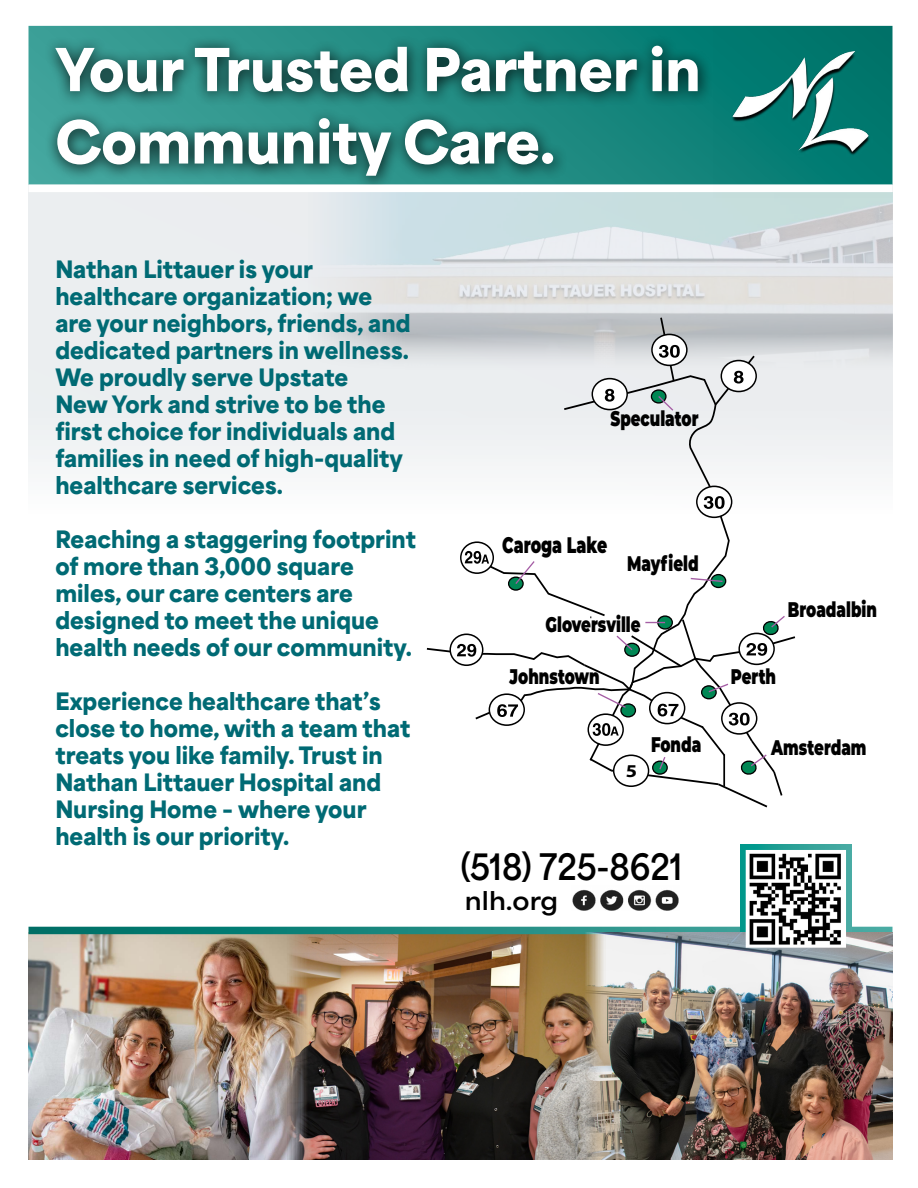
<style>
.page{position:relative;width:918px;height:1188px;background:#fff}
.page>*{position:absolute;margin:0;border:0;box-sizing:border-box;transform-origin:0 0}
.t1{font:900 55.5px/72.4px "Area Normal";color:#fff}
.t2{font:700 34.05px "Area Normal";color:#000;scale:.9 1}
.t3{font:700 23.7px "Area Normal";color:#000;scale:1.12 1}
.t4{font:900 22.5px/27px "Area Normal";color:#006a74}
.t5{font:900 22.5px "Montserrat";color:#000;scale:.69 1}
.t6{font:900 21.15px "Montserrat";color:#000;scale:.71 1}
.t7{font:700 18.15px "Myriad Pro";color:#000;scale:1.13 1}
</style>
<div class="page">
<div style="left:28px;top:192px;width:864px;height:278px;background:#ebeef0"></div>
<svg style="left:28px;top:26px;width:686px;height:159px;background:#2c948c"></svg>
<div style="left:44px;top:34px;width:669px;height:158px;background:#000;opacity:.82"></div>
<img style="left:28px;top:934px;width:258px;height:226px">
<img style="left:286px;top:934px;width:300px;height:226px">
<svg style="left:28px;top:927px;width:864px;height:7px;background:#19877e"></svg>
<svg style="left:741px;top:845px;width:110px;height:87px"></svg>
<img style="left:586px;top:932px;width:306px;height:228px">
<img style="left:308px;top:192px;width:584px;height:183px">
<div style="left:28px;top:185px;width:864px;height:7px;background:#fff"></div>
<img style="left:749px;top:853px;width:94px;height:92px">
<svg style="left:630px;top:354px;width:167px;height:287px"></svg>
<div style="left:721px;top:361px;width:35px;height:31px;background:#fff;border-radius:50%"></div>
<div style="left:721px;top:360px;width:36px;height:32px;border:2px solid #000;border-radius:50%"></div>
<svg style="left:734px;top:371px;width:10px;height:13px"></svg>
<div style="left:697px;top:486px;width:35px;height:31px;background:#fff;border-radius:50%"></div>
<div style="left:696px;top:486px;width:36px;height:32px;border:2px solid #000;border-radius:50%"></div>
<svg style="left:704px;top:496px;width:21px;height:13px"></svg>
<svg style="left:461px;top:542px;width:32px;height:31px"></svg>
<div style="left:460px;top:541px;width:34px;height:33px;border:2px solid #000;border-radius:50%"></div>
<svg style="left:562px;top:316px;width:156px;height:96px;background:#cdd0d2"></svg>
<svg style="left:426px;top:551px;width:360px;height:257px"></svg>
<img style="left:572px;top:889px;width:107px;height:22px">
<img style="left:714px;top:26px;width:178px;height:172px">
<h1 class="t1" style="left:55px;top:28px;width:647px">Your Trusted Partner in<br>Community Care.</h1>
<p class="t4" style="left:55px;top:253px;width:357px">Nathan Littauer is your healthcare organization; we are your neighbors, friends, and dedicated partners in wellness.<br>We proudly serve Upstate<br>New York and strive to be the first choice for individuals and families in need of high-quality healthcare services.</p>
<p class="t4" style="left:55px;top:523px;width:362px">Reaching a staggering footprint of more than 3,000 square miles, our care centers are designed to meet the unique health needs of our community.</p>
<p class="t4" style="left:55px;top:685px;width:357px">Experience healthcare that’s close to home, with a team that treats you like family. Trust in<br>Nathan Littauer Hospital and<br>Nursing Home – where your health is our priority.</p>
<p class="t6" style="left:610px;top:403px;width:126px">Speculator</p>
<p class="t5" style="left:502px;top:528px;width:154px">Caroga Lake</p>
<p class="t6" style="left:627px;top:547px;width:102px">Mayfield</p>
<p class="t6" style="left:546px;top:608px;width:135px">Gloversville</p>
<p class="t6" style="left:788px;top:594px;width:127px">Broadalbin</p>
<p class="t6" style="left:510px;top:661px;width:129px">Johnstown</p>
<p class="t6" style="left:731px;top:661px;width:65px">Perth</p>
<p class="t7" style="left:626px;top:759px;width:12px">5</p>
<p class="t6" style="left:651px;top:728px;width:72px">Fonda</p>
<h2 class="t2" style="left:460px;top:836px;width:248px">(518) 725-8621</h2>
<p class="t3" style="left:465px;top:879px;width:85px">nlh.org</p>
<p class="t6" style="left:771px;top:732px;width:136px">Amsterdam</p>
</div>
